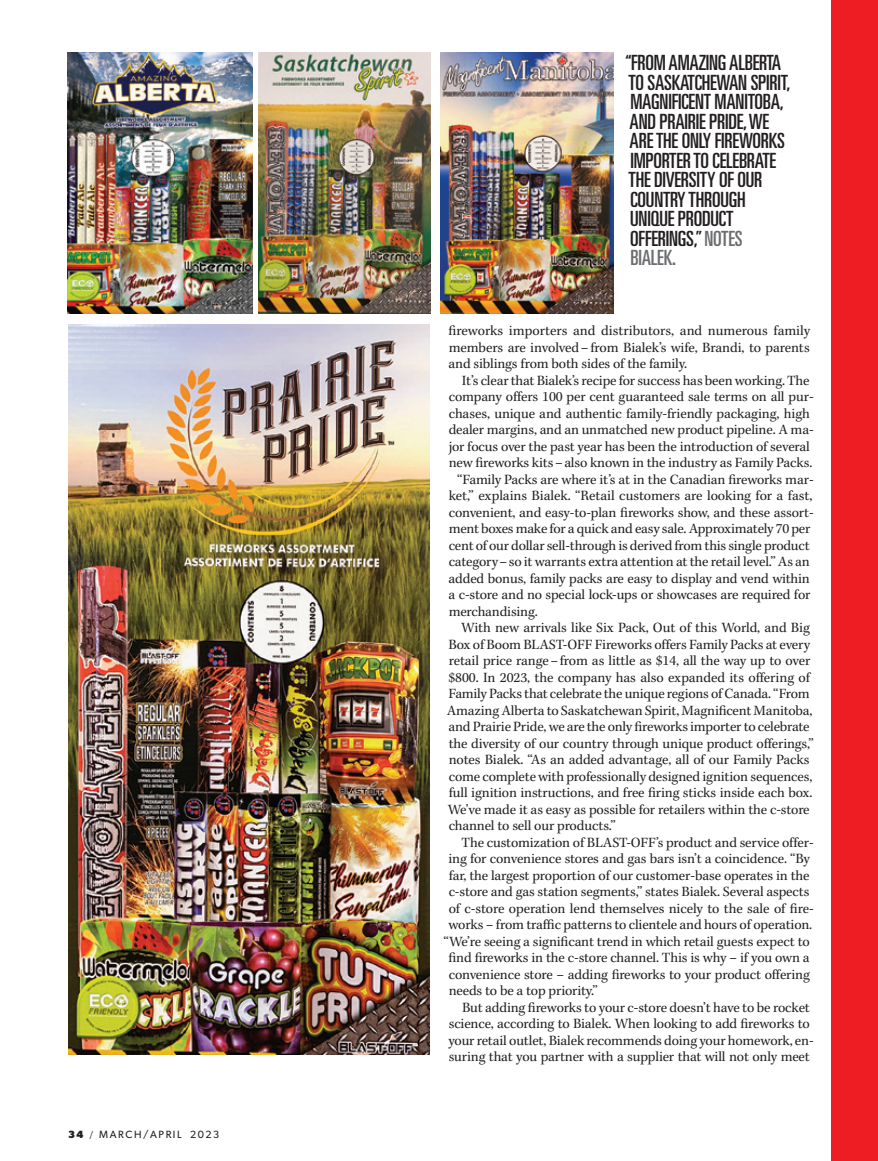
<style>
.page{position:relative;width:878px;height:1161px;background:#fff}
.page>*{position:absolute;margin:0;border:0;box-sizing:border-box;transform-origin:0 0}
.call_out{font:ultra-condensed 21px/19.5px "Univers";letter-spacing:-.01em;color:#231f20}
.Body{font:14.25px/16.5px "Kepl MM 385 575 9";letter-spacing:-.01em;color:#231f20}
.t1{font:10.5px "Gibson";letter-spacing:.15em;color:#231f20}
.s1{font-weight:700}
.s2{font-family:"Kepl MM 385 575 7"}
.s3{color:#6c6d70}
</style>
<div class="page">
<img style="left:68px;top:325px;width:362px;height:729px">
<img style="left:440px;top:53px;width:174px;height:261px">
<img style="left:68px;top:53px;width:184px;height:261px">
<img style="left:258px;top:53px;width:173px;height:261px">
<div style="left:831px;top:0;width:47px;height:1161px;background:#ee1d23"></div>
<p class="t1" style="left:68px;top:1128px;width:153px"><span class="s1">34</span> <span class="s2">/</span> MARCH/APRIL 2023</p>
<p class="call_out" style="left:625px;top:53px;width:166px">“FROM AMAZING ALBERTA<br>TO SASKATCHEWAN SPIRIT,<br>MAGNIFICENT MANITOBA,<br>AND PRAIRIE PRIDE, WE<br>ARE THE ONLY FIREWORKS<br>IMPORTER TO CELEBRATE<br>THE DIVERSITY OF OUR<br>COUNTRY THROUGH<br>UNIQUE PRODUCT<br>OFFERINGS,” <span class="s3">NOTES<br>BIALEK.</span></p>
<p class="Body" style="left:448px;top:323px;width:363px;text-align:justify">fireworks importers and distributors, and numerous family members are involved–from Bialek’s wife, Brandi, to parents and siblings from both sides of the family.</p>
<p class="Body" style="left:448px;top:372px;width:366px;text-indent:13px">It’s clear that Bialek’s recipe for success has been working. The company offers 100 per cent guaranteed sale terms on all pur&shy;chases, unique and authentic family-friendly packaging, high dealer margins, and an unmatched new product pipeline. A ma&shy;jor focus over the past year has been the introduction of several new fireworks kits–also known in the industry as Family Packs.</p>
<p class="Body" style="left:448px;top:471px;width:366px;text-indent:8px">“Family Packs are where it’s at in the Canadian fireworks mar&shy;ket,” explains Bialek. “Retail customers are looking for a fast, convenient, and easy-to-plan fireworks show, and these assort&shy;ment boxes make for a quick and easy sale. Approximately 70 per cent of our dollar sell-through is derived from this single product category–so it warrants extra attention at the retail level.” As an added bonus, family packs are easy to display and vend within a c-store and no special lock-ups or showcases are required for merchandising.</p>
<p class="Body" style="left:447px;top:620px;width:368px;text-indent:14px">With new arrivals like Six Pack, Out of this World, and Big Box of Boom BLAST-OFF Fireworks offers Family Packs at every retail price range–from as little as $14, all the way up to over $800. In 2023, the company has also expanded its offering of Family Packs that celebrate the unique regions of Canada. “From Amazing Alberta to Saskatchewan Spirit, Magnificent Manitoba, and Prairie Pride, we are the only fireworks importer to celebrate the diversity of our country through unique product offerings,” notes Bialek. “As an added advantage, all of our Family Packs come complete with professionally designed ignition sequences, full ignition instructions, and free firing sticks inside each box.<br>We’ve made it as easy as possible for retailers within the c-store channel to sell our products.”</p>
<p class="Body" style="left:461px;top:834px;width:353px">The customization of BLAST-OFF’s product and service offer-</p>
<p class="Body" style="left:448px;top:851px;width:363px">ing for convenience stores and gas bars isn’t a coincidence. “By</p>
<p class="Body" style="left:449px;top:867px;width:362px">far, the largest proportion of our customer-base operates in the</p>
<p class="Body" style="left:448px;top:884px;width:362px">c-store and gas station segments,” states Bialek. Several aspects</p>
<p class="Body" style="left:448px;top:900px;width:366px">of c-store operation lend themselves nicely to the sale of fire-</p>
<p class="Body" style="left:448px;top:917px;width:365px">works – from traffic patterns to clientele and hours of operation.</p>
<p class="Body" style="left:443px;top:933px;width:367px">“We’re seeing a significant trend in which retail guests expect to</p>
<p class="Body" style="left:448px;top:950px;width:363px">find fireworks in the c-store channel. This is why – if you own a</p>
<p class="Body" style="left:448px;top:966px;width:362px">convenience store – adding fireworks to your product offering</p>
<p class="Body" style="left:448px;top:983px;width:151px">needs to be a top priority.”</p>
<p class="Body" style="left:448px;top:999px;width:367px;text-indent:14px">But adding fireworks to your c-store doesn’t have to be rocket science, according to Bialek. When looking to add fireworks to your retail outlet, Bialek recommends doing your homework, en&shy;suring that you partner with a supplier that will not only meet</p>
</div>
